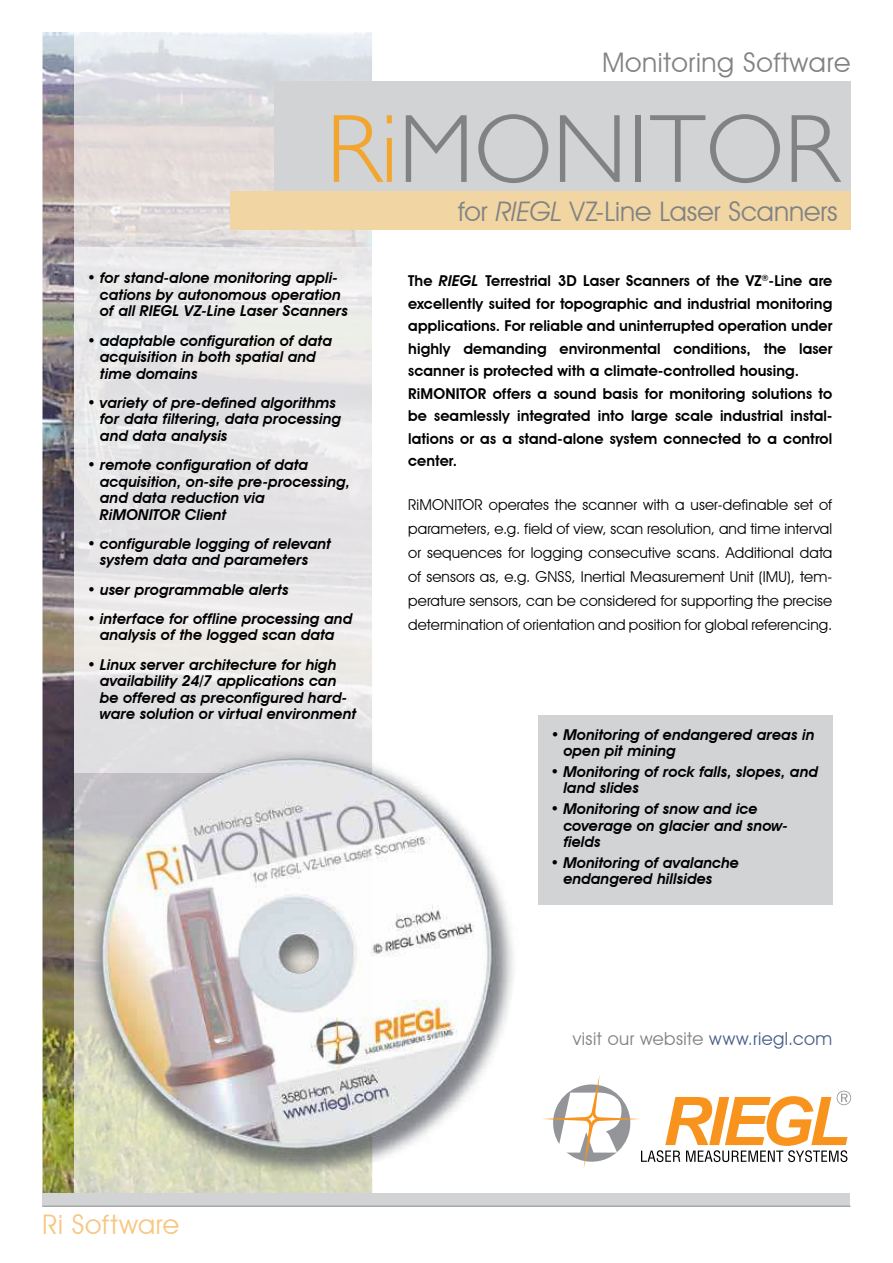
<style>
.page{position:relative;width:893px;height:1263px;background:#fff}
.page>*{position:absolute;margin:0;border:0;box-sizing:border-box;transform-origin:0 0}
.t1{font:300 97.5px "Humanist 521 BT";color:#808284}
.t2{font:27px "Avant Garde IT Cby BT";letter-spacing:.015em;color:#808284}
.t3{font:27px "Avant Garde IT Cby BT";letter-spacing:.025em;color:#f8c681}
.t4{font:18px "Avant Garde IT Cby BT";letter-spacing:.025em;color:#808284}
.t5{font:italic 600 15px/16.5px "Avant Garde IT Cby BT";color:#000}
.t6{font:600 15px/22.5px "Avant Garde IT Cby BT";letter-spacing:.005em;color:#000}
.t7{font:15px/24px "Avant Garde IT Cby BT";letter-spacing:.01em;color:#000;text-align:justify}
.s1{color:#f2a62f}
.s2{font-style:italic}
.s3{color:#485e88}
</style>
<div class="page">
<img style="left:43px;top:32px;width:31px;height:1162px">
<svg style="left:74px;top:32px;width:298px;height:1162px;background:#dedddb"></svg>
<div style="left:74px;top:248px;width:298px;height:525px;background:#e7e6e6"></div>
<div style="left:274px;top:81px;width:576px;height:149px;background:#d1d3d4"></div>
<div style="left:43px;top:1194px;width:807px;height:13px;background:#d1d3d4"></div>
<hr style="left:43px;top:1205px;width:807px;height:2px;background:#a7a9ac">
<div style="left:230px;top:191px;width:620px;height:39px;background:#f1d5a2"></div>
<img style="left:85px;top:741px;width:428px;height:437px">
<svg style="left:542px;top:1075px;width:309px;height:94px"></svg>
<div style="left:538px;top:715px;width:294px;height:190px;background:#d1d3d4"></div>
<h2 class="t2" style="left:602px;top:53px;width:250px">Monitoring Software</h2>
<h1 class="t1" style="left:326px;top:91px;width:514px"><span class="s1">Ri</span>MONITOR</h1>
<p class="t5" style="left:100px;top:270px;width:250px;text-indent:-13px">• for stand-alone monitoring appli&shy;cations by autonomous operation of all RIEGL VZ-Line Laser Scanners</p>
<p class="t5" style="left:100px;top:332px;width:234px;text-indent:-13px">• adaptable configuration of data acquisition in both spatial and time domains</p>
<p class="t5" style="left:100px;top:394px;width:243px;text-indent:-13px">• variety of pre-defined algorithms for data filtering, data processing and data analysis</p>
<p class="t5" style="left:100px;top:457px;width:252px;text-indent:-13px">• remote configuration of data acquisition, on-site pre-processing, and data reduction via<br>RiMONITOR Client</p>
<p class="t5" style="left:100px;top:535px;width:233px;text-indent:-13px">• configurable logging of relevant system data and parameters</p>
<p class="t5" style="left:87px;top:581px;width:203px">• user programmable alerts</p>
<p class="t5" style="left:87px;top:610px;width:267px;text-align:center">• interface for offline processing and analysis of the logged scan data</p>
<p class="t5" style="left:100px;top:656px;width:258px;text-indent:-13px">• Linux server architecture for high availability 24/7 applications can be offered as preconfigured hard&shy;ware solution or virtual environment</p>
<h2 class="t2" style="left:458px;top:201px;width:381px">for <span class="s2">RIEGL</span> VZ-Line Laser Scanners</h2>
<p class="t6" style="left:408px;top:271px;width:426px">The <span class="s2">RIEGL</span> Terrestrial 3D Laser Scanners of the VZ<sup>®</sup>-Line are excellently suited for topographic and industrial monitoring applications. For reliable and uninterrupted operation under highly demanding environmental conditions, the laser scanner is protected with a climate-controlled housing.<br>RiMONITOR offers a sound basis for monitoring solutions to be seamlessly integrated into large scale industrial instal&shy;lations or as a stand-alone system connected to a control center.</p>
<p class="t7" style="left:408px;top:494px;width:426px">RiMONITOR operates the scanner with a user-definable set of parameters, e.g. field of view, scan resolution, and time interval or sequences for logging consecutive scans. Additional data of sensors as, e.g. GNSS, Inertial Measurement Unit (IMU), tem&shy;perature sensors, can be considered for supporting the precise determination of orientation and position for global referencing.</p>
<p class="t5" style="left:563px;top:726px;width:253px;text-indent:-13px">• Monitoring of endangered areas in open pit mining</p>
<p class="t5" style="left:563px;top:763px;width:256px;text-indent:-13px">• Monitoring of rock falls, slopes, and land slides</p>
<p class="t5" style="left:563px;top:800px;width:226px;text-indent:-13px">• Monitoring of snow and ice coverage on glacier and snow&shy;fields</p>
<p class="t5" style="left:563px;top:854px;width:177px;text-indent:-13px">• Monitoring of avalanche endangered hillsides</p>
<p class="t4" style="left:573px;top:1031px;width:261px">visit our website <span class="s3">www.riegl.com</span></p>
<h2 class="t3" style="left:43px;top:1214px;width:138px">Ri Software</h2>
</div>
